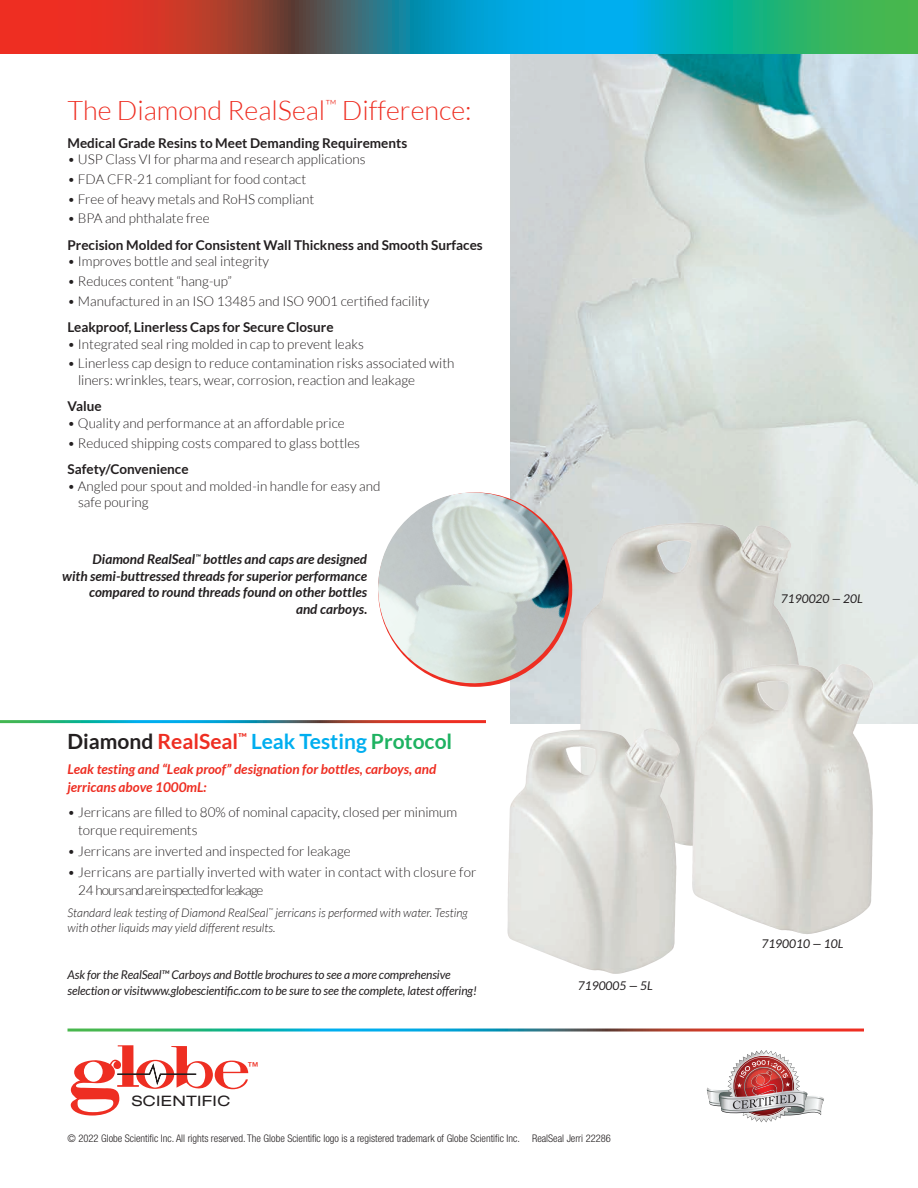
<style>
.page{position:relative;width:918px;height:1188px;background:#fff}
.page>*{position:absolute;margin:0;border:0;box-sizing:border-box;transform-origin:0 0}
.t1{font:300 27px "Lato";color:#ee2e22}
.t2{font:700 21px "Lato";color:#00aeef}
.t3{font:expanded 14.4px "Helvetica Neue";letter-spacing:.025em;color:#231f20;scale:1.1 1}
.t4{font:300 13.5px/16.5px "Lato";color:#231f20}
.t5{font:700 13.5px "Lato";color:#231f20}
.t6{font:italic 700 13.5px/16.5px "Lato";color:#231f20;text-align:right}
.t7{font:italic 700 13.5px/18px "Lato";color:#ee2e22}
.t8{font:italic 12px/16.5px "Lato";letter-spacing:-.01em;color:#231f20}
.t9{font:italic 300 12px/15px "Lato";color:#231f20}
.t10{font:500 10.95px "Helvetica Neue";color:#ee2e22}
.t11{font:300 condensed 10.5px "Helvetica Neue";color:#231f20}
.s1{font-style:normal}
.s2{color:#231f20}
.s3{color:#ee2e22}
.s4{color:#1eb261}
</style>
<div class="page">
<img style="left:511px;top:54px;width:407px;height:670px">
<svg style="left:0;top:0;width:918px;height:54px;background:#527d78"></svg>
<svg style="left:707px;top:1050px;width:117px;height:72px"></svg>
<svg style="left:71px;top:1045px;width:177px;height:71px"></svg>
<img style="left:378px;top:492px;width:204px;height:205px">
<img style="left:580px;top:523px;width:222px;height:323px">
<img style="left:692px;top:664px;width:181px;height:270px">
<img style="left:507px;top:728px;width:170px;height:246px">
<h1 class="t1" style="left:68px;top:96px;width:406px">The Diamond RealSeal<sup>™</sup> Difference:</h1>
<p class="t5" style="left:68px;top:135px;width:341px">Medical Grade Resins to Meet Demanding Requirements</p>
<p class="t4" style="left:68px;top:151px;width:300px">• USP Class VI for pharma and research applications</p>
<p class="t4" style="left:68px;top:171px;width:240px">• FDA CFR-21 compliant for food contact</p>
<p class="t4" style="left:68px;top:190px;width:248px">• Free of heavy metals and RoHS compliant</p>
<p class="t4" style="left:68px;top:210px;width:144px">• BPA and phthalate free</p>
<p class="t5" style="left:68px;top:237px;width:417px">Precision Molded for Consistent Wall Thickness and Smooth Surfaces</p>
<p class="t4" style="left:68px;top:253px;width:203px">• Improves bottle and seal integrity</p>
<p class="t4" style="left:68px;top:273px;width:166px">• Reduces content “hang-up”</p>
<p class="t4" style="left:68px;top:293px;width:363px">• Manufactured in an ISO 13485 and ISO 9001 certified facility</p>
<p class="t5" style="left:68px;top:320px;width:268px">Leakproof, Linerless Caps for Secure Closure</p>
<p class="t4" style="left:68px;top:336px;width:298px">• Integrated seal ring molded in cap to prevent leaks</p>
<p class="t4" style="left:78px;top:355px;width:378px;text-indent:-11px">• Linerless cap design to reduce contamination risks associated with liners: wrinkles, tears, wear, corrosion, reaction and leakage</p>
<p class="t5" style="left:68px;top:399px;width:36px">Value</p>
<p class="t4" style="left:68px;top:415px;width:279px">• Quality and performance at an affordable price</p>
<p class="t4" style="left:68px;top:435px;width:294px">• Reduced shipping costs compared to glass bottles</p>
<p class="t5" style="left:68px;top:461px;width:123px">Safety/Convenience</p>
<p class="t4" style="left:78px;top:478px;width:304px;text-indent:-11px">• Angled pour spout and molded-in handle for easy and safe pouring</p>
<p class="t6" style="left:62px;top:551px;width:306px">Diamond RealSeal<sup>™</sup> bottles and caps are designed<br>with semi-buttressed threads for superior performance compared to round threads found on other bottles<br>and carboys<span class="s1">.</span></p>
<h2 class="t2" style="left:68px;top:730px;width:386px"><span class="s2">Diamond</span> <span class="s3">RealSeal</span><sup>™</sup> Leak Testing <span class="s4">Protocol</span></h2>
<p class="t7" style="left:68px;top:760px;width:370px">Leak testing and “Leak proof” designation for bottles, carboys, and jerricans above 1000mL:</p>
<p class="t4" style="left:78px;top:803px;width:381px;line-height:18px;text-indent:-11px">• Jerricans are filled to 80% of nominal capacity, closed per minimum torque requirements</p>
<p class="t4" style="left:68px;top:843px;width:285px">• Jerricans are inverted and inspected for leakage</p>
<p class="t4" style="left:78px;top:863px;width:400px;line-height:18px;text-indent:-11px">• Jerricans are partially inverted with water in contact with closure for<br>24 hours and are inspected for leakage</p>
<p class="t9" style="left:67px;top:906px;width:402px">Standard leak testing of Diamond RealSeal<sup>™</sup> jerricans is performed with water. Testing with other liquids may yield different results.</p>
<p class="t8" style="left:68px;top:966px;width:411px">Ask for the RealSeal™ Carboys and Bottle brochures to see a more comprehensive selection or visitwww.globescientific.com to be sure to see the complete, latest offering!</p>
<p class="t3" style="left:132px;top:1092px;width:91px">SCIENTIFIC</p>
<p class="t10" style="left:248px;top:1059px;width:12px">™</p>
<p class="t8" style="left:578px;top:978px;width:77px">7190005 — 5L</p>
<p class="t11" style="left:68px;top:1132px;width:545px">© 2022 Globe Scientific Inc. All rights reserved. The Globe Scientific logo is a registered trademark of Globe Scientific Inc. RealSeal Jerri 22286</p>
<p class="t8" style="left:781px;top:590px;width:84px">7190020 — 20L</p>
<p class="t8" style="left:761px;top:936px;width:84px">7190010 — 10L</p>
</div>
